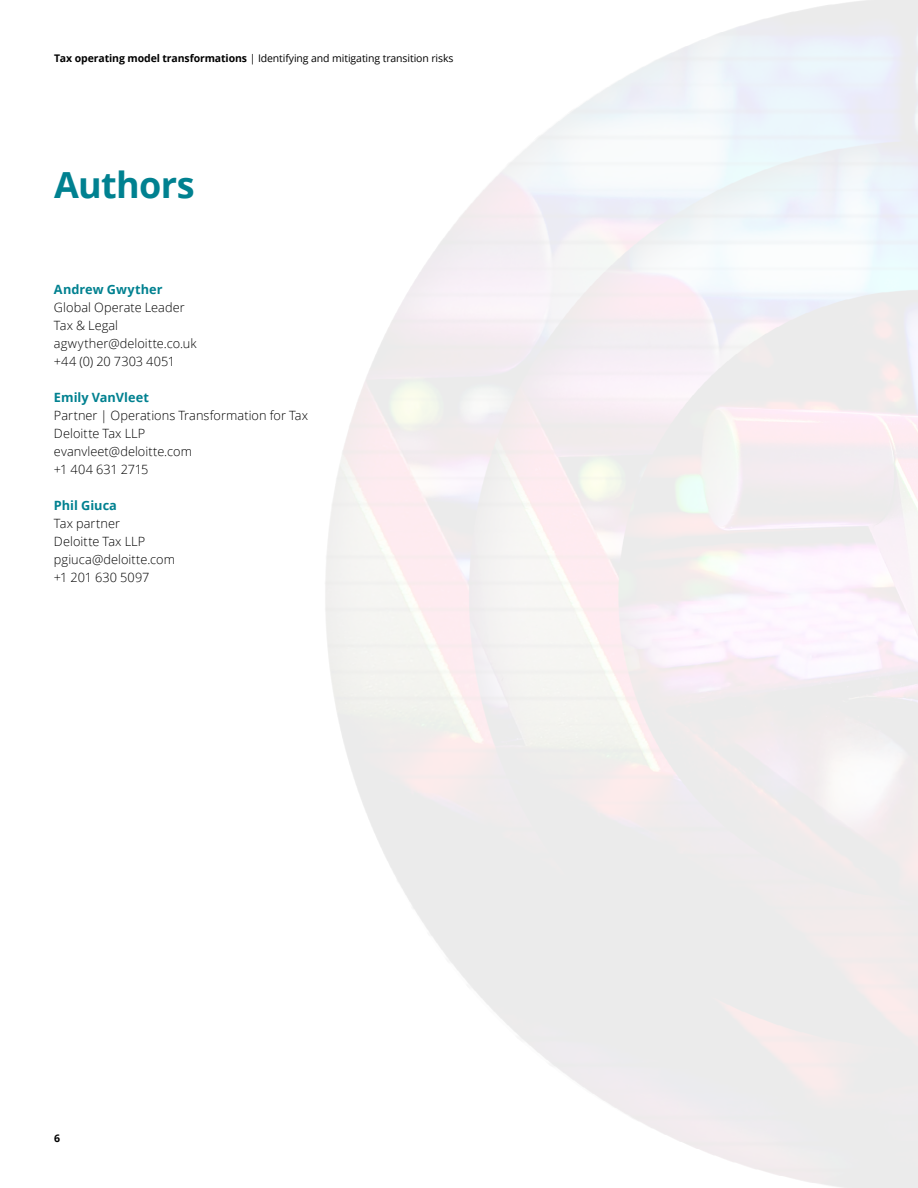
<style>
.page{position:relative;width:918px;height:1188px;background:#fff}
.page>*{position:absolute;margin:0;border:0;box-sizing:border-box;transform-origin:0 0}
.t1{font:700 36px "Open Sans";letter-spacing:-.015em;color:#008190}
.t2{font:300 12.75px/18px "Open Sans";letter-spacing:.005em;color:#000}
.t3{font:700 12.75px "Open Sans";letter-spacing:.005em;color:#008190}
.t4{font:10.5px "Open Sans";letter-spacing:-.01em;color:#000}
.t5{font:700 10.5px "Open Sans";color:#000}
.s1{font-weight:700}
</style>
<div class="page">
<p class="t4" style="left:54px;top:51px;width:401px"><span class="s1">Tax operating model transformations</span> | Identifying and mitigating transition risks</p>
<h1 class="t1" style="left:54px;top:160px;width:142px">Authors</h1>
<p class="t3" style="left:54px;top:281px;width:110px">Andrew Gwyther</p>
<p class="t2" style="left:54px;top:298px;width:144px">Global Operate Leader<br>Tax &amp; Legal agwyther@deloitte.co.uk +44 (0) 20 7303 4051</p>
<p class="t3" style="left:54px;top:389px;width:96px">Emily VanVleet</p>
<p class="t2" style="left:54px;top:407px;width:256px">Partner | Operations Transformation for Tax<br>Deloitte Tax LLP<br>evanvleet@deloitte.com<br>+1 404 631 2715</p>
<p class="t3" style="left:54px;top:497px;width:65px">Phil Giuca</p>
<p class="t2" style="left:54px;top:515px;width:122px">Tax partner<br>Deloitte Tax LLP pgiuca@deloitte.com +1 201 630 5097</p>
<p class="t5" style="left:54px;top:1131px;width:7px">6</p>
</div>
